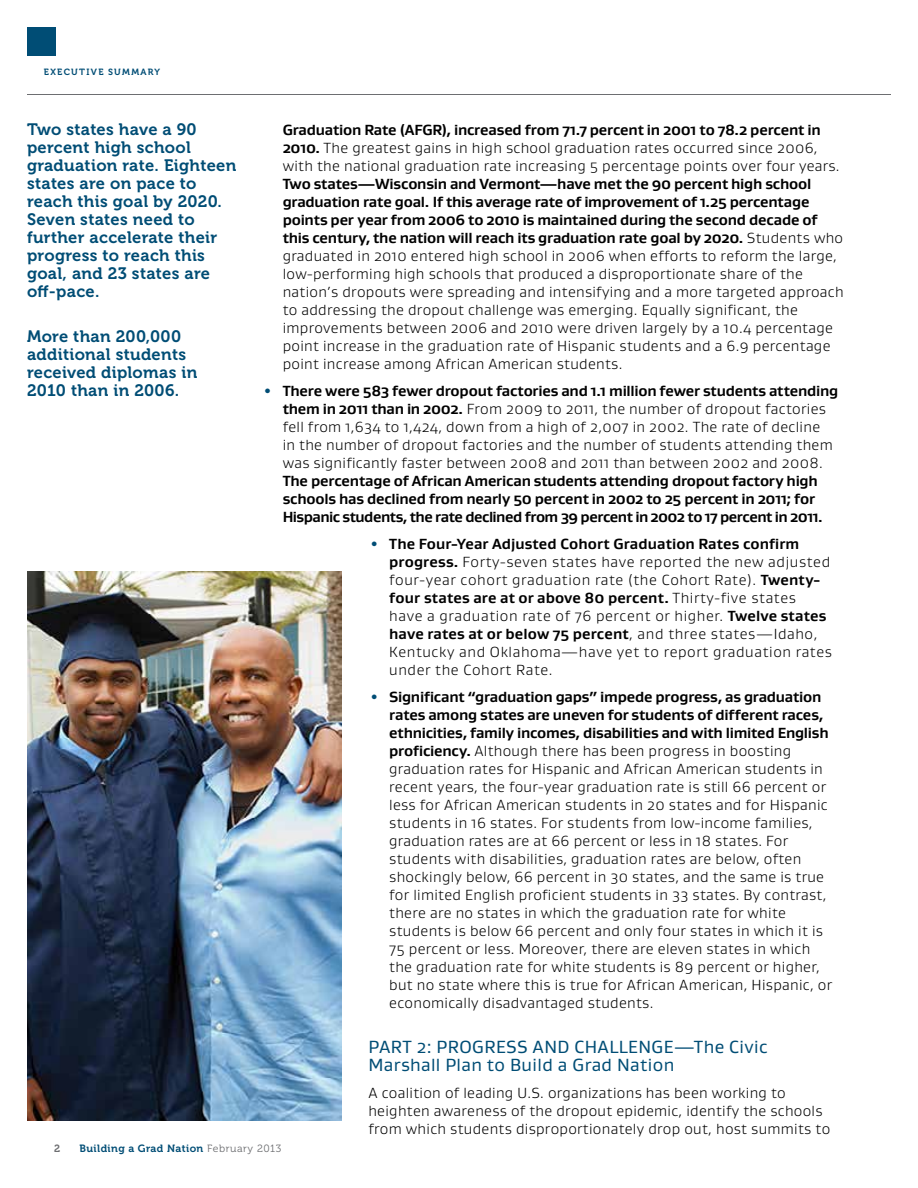
<style>
.page{position:relative;width:918px;height:1188px;background:#fff}
.page>*{position:absolute;margin:0;border:0;box-sizing:border-box;transform-origin:0 0}
.t1{font:18px/18px "Gustan";letter-spacing:.02em;color:#004d75}
.t2{font:16.5px/18px "Museo 700";letter-spacing:.02em;color:#004d75}
.t3{font:300 15px/18px "Gustan";letter-spacing:.02em;color:#000}
.t4{font:300 15px/18px "Gustan";letter-spacing:.04em;color:#000}
.t5{font:700 15px/18px "Gustan";letter-spacing:-.015em;color:#000}
.t6{font:10.5px "Museo 700";letter-spacing:.04em;color:#004d75}
.t7{font:10.5px "Museo 700";color:#6d6e71}
.t8{font:9px "Museo 700";letter-spacing:.145em;color:#004d75}
.s1{font-weight:700}
.s2{font-weight:700;color:#004d75}
.s3{font-family:"Museo 300";color:#6d6e71}
</style>
<div class="page">
<hr style="left:27px;top:94px;width:864px;height:1px;background:#6d6e71">
<div style="left:27px;top:27px;width:28px;height:28px;background:#004d75"></div>
<img style="left:27px;top:571px;width:314px;height:549px">
<p class="t8" style="left:44px;top:67px;width:118px">Executive summary</p>
<p class="t2" style="left:27px;top:121px;width:211px">Two states have a 90 percent high school graduation rate. Eighteen states are on pace to reach this goal by 2020.<br>Seven states need to further accelerate their progress to reach this goal, and 23 states are off-pace.</p>
<p class="t2" style="left:27px;top:328px;width:172px">More than 200,000 additional students received diplomas in<br>2010 than in 2006.</p>
<p class="t3" style="left:283px;top:121px;width:558px"><span class="s1">Graduation Rate (AFGR), increased from 71.7 percent in 2001 to 78.2 percent in<br>2010.</span> The greatest gains in high school graduation rates occurred since 2006, with the national graduation rate increasing 5 percentage points over four years.</p>
<p class="t3" style="left:283px;top:175px;width:563px"><span class="s1">Two states—Wisconsin and Vermont—have met the 90 percent high school graduation rate goal. If this average rate of improvement of 1.25 percentage points per year from 2006 to 2010 is maintained during the second decade of this century, the nation will reach its graduation rate goal by 2020.</span> Students who graduated in 2010 entered high school in 2006 when efforts to reform the large, low-performing high schools that produced a disproportionate share of the nation’s dropouts were spreading and intensifying and a more targeted approach to addressing the dropout challenge was emerging. Equally significant, the improvements between 2006 and 2010 were driven largely by a 10.4 percentage point increase in the graduation rate of Hispanic students and a 6.9 percentage point increase among African American students.</p>
<p class="t3" style="left:283px;top:382px;width:557px;text-indent:-19px"><span class="s2">•</span> <span class="s1">There were 583 fewer dropout factories and 1.1 million fewer students attending them in 2011 than in 2002.</span> From 2009 to 2011, the number of dropout factories fell from 1,634 to 1,424, down from a high of 2,007 in 2002. The rate of decline<br>in the number of dropout factories and the number of students attending them was significantly faster between 2008 and 2011 than between 2002 and 2008.</p>
<p class="t5" style="left:283px;top:471px;width:541px">The percentage of African American students attending dropout factory high schools has declined from nearly 50 percent in 2002 to 25 percent in 2011; for<br>Hispanic students, the rate declined from 39 percent in 2002 to 17 percent in 2011.</p>
<p class="t4" style="left:389px;top:535px;width:444px;text-indent:-19px"><span class="s2">•</span> <span class="s1">The Four-Year Adjusted Cohort Graduation Rates confirm progress.</span> Forty-seven states have reported the new adjusted four-year cohort graduation rate (the Cohort Rate). <span class="s1">Twenty&shy;four states are at or above 80 percent.</span> Thirty-five states have a graduation rate of 76 percent or higher. <span class="s1">Twelve states have rates at or below 75 percent</span>, and three states—Idaho, Kentucky and Oklahoma—have yet to report graduation rates under the Cohort Rate.</p>
<p class="t3" style="left:389px;top:688px;width:444px;text-indent:-19px"><span class="s2">•</span> <span class="s1">Significant “graduation gaps” impede progress, as graduation rates among states are uneven for students of different races, ethnicities, family incomes, disabilities and with limited English proficiency.</span> Although there has been progress in boosting graduation rates for Hispanic and African American students in recent years, the four-year graduation rate is still 66 percent or less for African American students in 20 states and for Hispanic students in 16 states. For students from low-income families, graduation rates are at 66 percent or less in 18 states. For students with disabilities, graduation rates are below, often shockingly below, 66 percent in 30 states, and the same is true for limited English proficient students in 33 states. By contrast, there are no states in which the graduation rate for white students is below 66 percent and only four states in which it is 75 percent or less. Moreover, there are eleven states in which the graduation rate for white students is 89 percent or higher, but no state where this is true for African American, Hispanic, or economically disadvantaged students.</p>
<p class="t1" style="left:368px;top:1037px;width:401px">Part 2: Progress and Challenge—The Civic<br>Marshall Plan to Build a Grad Nation</p>
<p class="t3" style="left:368px;top:1084px;width:463px">A coalition of leading U.S. organizations has been working to heighten awareness of the dropout epidemic, identify the schools from which students disproportionately drop out, host summits to</p>
<p class="t7" style="left:54px;top:1143px;width:8px">2</p>
<p class="t6" style="left:80px;top:1143px;width:203px">Building a Grad Nation <span class="s3">February 2013</span></p>
</div>
